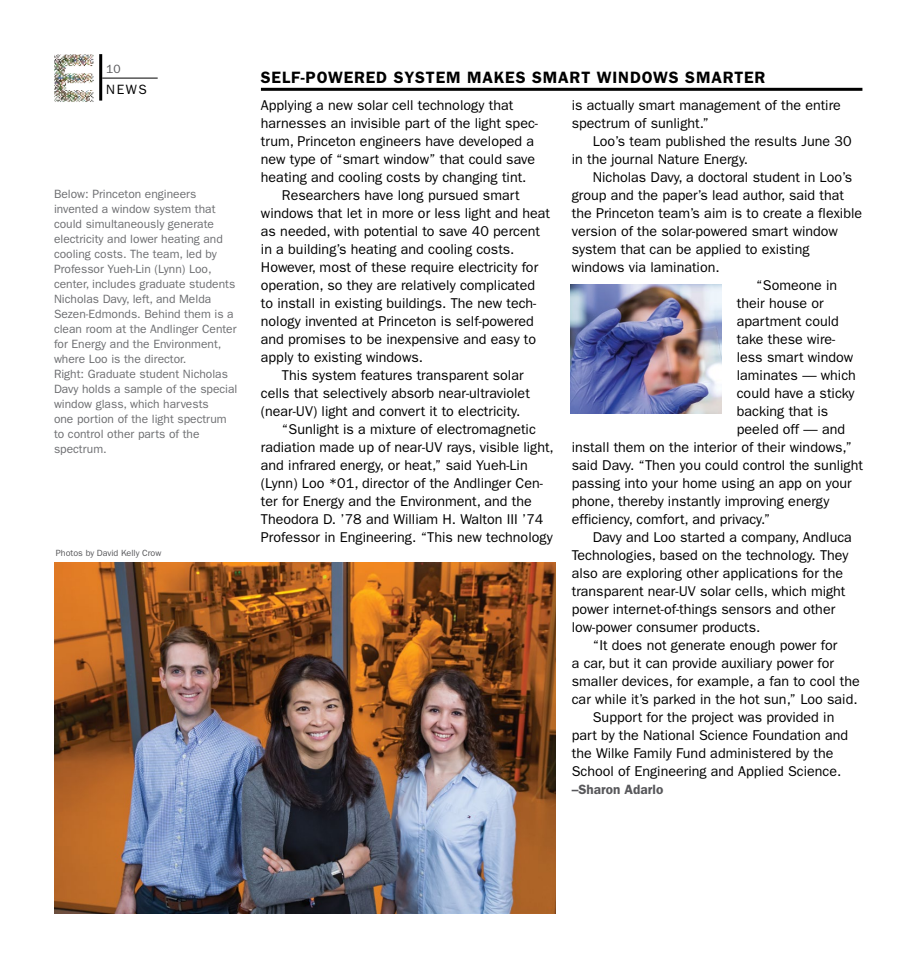
<style>
.page{position:relative;width:918px;height:972px;background:#fff}
.page>*{position:absolute;margin:0;border:0;box-sizing:border-box;transform-origin:0 0}
.t1{font:600 16.5px "ITC Franklin Gothic Std";letter-spacing:.05em;color:#000}
.t2{font:14.25px/18px "ITC Franklin Gothic Std";color:#000}
.t3{font:600 13.5px "ITC Franklin Gothic Std";color:#58585b}
.t4{font:13.5px "ITC Franklin Gothic Std";color:#000}
.t5{font:12px/15px "ITC Franklin Gothic Std";color:#6d6e71}
.t6{font:12px "ITC Franklin Gothic Std";color:#58585b}
.photo_credit{font:9px "ITC Franklin Gothic Std";color:#58585b}
</style>
<div class="page">
<img style="left:54px;top:562px;width:502px;height:351px">
<img style="left:571px;top:284px;width:151px;height:130px">
<hr style="left:99px;top:56px;width:3px;height:43px;background:#000">
<hr style="left:102px;top:78px;width:56px;height:1px;background:#000">
<img style="left:54px;top:54px;width:40px;height:48px">
<hr style="left:261px;top:88px;width:601px;height:3px;background:#000">
<p class="t6" style="left:106px;top:62px;width:16px">10</p>
<p class="t4" style="left:106px;top:81px;width:42px">NEWS</p>
<p class="t5" style="left:54px;top:187px;width:184px">Below: Princeton engineers invented a window system that could simultaneously generate electricity and lower heating and cooling costs. The team, led by<br>Professor Yueh-Lin (Lynn) Loo, center, includes graduate students<br>Nicholas Davy, left, and Melda<br>Sezen-Edmonds. Behind them is a clean room at the Andlinger Center for Energy and the Environment, where Loo is the director.</p>
<p class="t5" style="left:54px;top:367px;width:185px">Right: Graduate student Nicholas<br>Davy holds a sample of the special window glass, which harvests<br>one portion of the light spectrum to control other parts of the spectrum.</p>
<p class="photo_credit" style="left:56px;top:548px;width:107px">Photos by David Kelly Crow</p>
<p class="t1" style="left:261px;top:68px;width:506px">SELF-POWERED SYSTEM MAKES SMART WINDOWS SMARTER</p>
<p class="t2" style="left:261px;top:96px;width:279px">Applying a new solar cell technology that harnesses an invisible part of the light spec&shy;trum, Princeton engineers have developed a new type of “smart window” that could save heating and cooling costs by changing tint.</p>
<p class="t2" style="left:282px;top:186px;width:239px">Researchers have long pursued smart</p>
<p class="t2" style="left:261px;top:204px;width:291px">windows that let in more or less light and heat</p>
<p class="t2" style="left:261px;top:222px;width:281px">as needed, with potential to save 40 percent</p>
<p class="t2" style="left:261px;top:240px;width:255px">in a building’s heating and cooling costs.</p>
<p class="t2" style="left:261px;top:258px;width:279px">However, most of these require electricity for</p>
<p class="t2" style="left:261px;top:276px;width:276px">operation, so they are relatively complicated</p>
<p class="t2" style="left:261px;top:294px;width:277px">to install in existing buildings. The new tech-</p>
<p class="t2" style="left:261px;top:312px;width:275px">nology invented at Princeton is self-powered</p>
<p class="t2" style="left:261px;top:330px;width:277px">and promises to be inexpensive and easy to</p>
<p class="t2" style="left:261px;top:348px;width:164px">apply to existing windows.</p>
<p class="t2" style="left:282px;top:366px;width:243px">This system features transparent solar</p>
<p class="t2" style="left:261px;top:384px;width:270px">cells that selectively absorb near-ultraviolet</p>
<p class="t2" style="left:261px;top:402px;width:261px">(near-UV) light and convert it to electricity.</p>
<p class="t2" style="left:261px;top:420px;width:294px;text-indent:21px">“Sunlight is a mixture of electromagnetic radiation made up of near-UV rays, visible light, and infrared energy, or heat,” said Yueh-Lin (Lynn) Loo *01, director of the Andlinger Cen&shy;ter for Energy and the Environment, and the Theodora D. ’78 and William H. Walton III ’74<br>Professor in Engineering. “This new technology</p>
<p class="t2" style="left:572px;top:96px;width:271px">is actually smart management of the entire spectrum of sunlight.”</p>
<p class="t2" style="left:572px;top:132px;width:281px;text-indent:21px">Loo’s team published the results June 30 in the journal Nature Energy.</p>
<p class="t2" style="left:572px;top:168px;width:292px;text-indent:21px">Nicholas Davy, a doctoral student in Loo’s group and the paper’s lead author, said that the Princeton team’s aim is to create a flexible version of the solar-powered smart window system that can be applied to existing windows via lamination.</p>
<p class="t2" style="left:737px;top:276px;width:121px;text-indent:19px">“Someone in their house or apartment could take these wire&shy;less smart window laminates — which could have a sticky backing that is peeled off — and</p>
<p class="t2" style="left:572px;top:438px;width:293px">install them on the interior of their windows,” said Davy. “Then you could control the sunlight passing into your home using an app on your phone, thereby instantly improving energy efficiency, comfort, and privacy.”</p>
<p class="t2" style="left:572px;top:528px;width:282px;text-indent:21px">Davy and Loo started a company, Andluca Technologies, based on the technology. They also are exploring other applications for the transparent near-UV solar cells, which might power internet-of-things sensors and other low-power consumer products.</p>
<p class="t2" style="left:572px;top:636px;width:289px;text-indent:21px">“It does not generate enough power for<br>a car, but it can provide auxiliary power for smaller devices, for example, a fan to cool the car while it’s parked in the hot sun,” Loo said.</p>
<p class="t2" style="left:572px;top:708px;width:278px;text-indent:21px">Support for the project was provided in part by the National Science Foundation and the Wilke Family Fund administered by the School of Engineering and Applied Science.</p>
<p class="t3" style="left:572px;top:781px;width:93px">–Sharon Adarlo</p>
</div>
